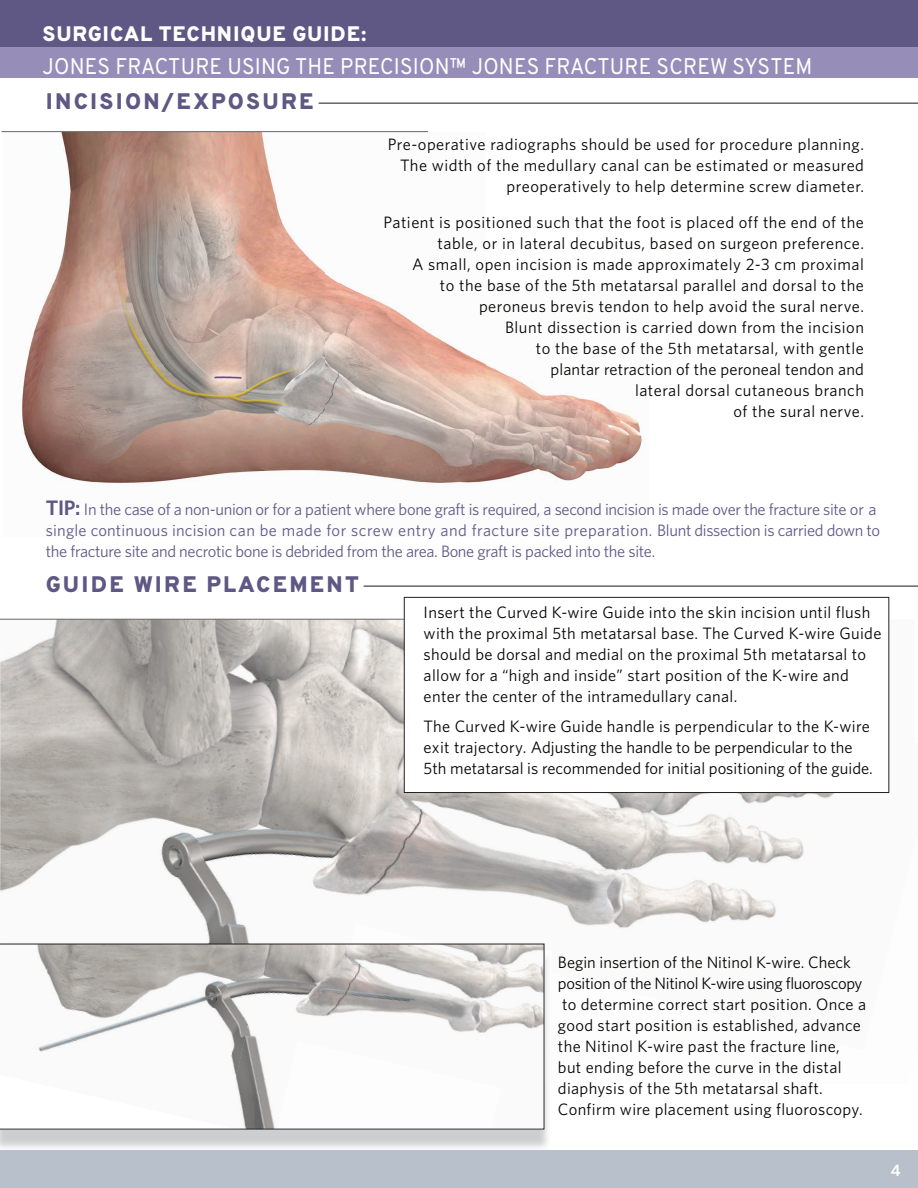
<style>
.page{position:relative;width:918px;height:1188px;background:#fff}
.page>*{position:absolute;margin:0;border:0;box-sizing:border-box;transform-origin:0 0}
.t1{font:22.65px "Overpass";letter-spacing:.01em;color:#fff;scale:.93 1}
.t2{font:800 22.5px "Overpass";letter-spacing:.1em;color:#5f5784}
.t3{font:800 21px "Overpass";letter-spacing:.04em;color:#fff}
.t4{font:16.5px/21px "Whitney";letter-spacing:.02em;color:#040503;text-align:right}
.t5{font:16.5px/21px "Whitney";letter-spacing:-.02em;color:#615986}
.t6{font:16.5px/21px "Whitney";color:#040503}
.t7{font:600 16.5px "Whitney";color:#fff}
.s1{font-weight:600;font-size:21px;color:#5f5784}
.s2{color:#615985}
</style>
<div class="page">
<div style="left:0;top:0;width:918px;height:50px;background:#5f5784"></div>
<div style="left:0;top:48px;width:918px;height:30px;background:#968eb9"></div>
<div style="left:0;top:1150px;width:918px;height:38px;background:#b8c1cb"></div>
<img style="left:3px;top:132px;width:642px;height:352px">
<img style="left:648px;top:619px;width:242px;height:304px">
<img style="left:432px;top:793px;width:216px;height:159px">
<img style="left:169px;top:620px;width:263px;height:324px">
<img style="left:0;top:620px;width:216px;height:254px">
<img style="left:855px;top:832px;width:35px;height:91px">
<img style="left:0;top:835px;width:153px;height:109px">
<img style="left:350px;top:924px;width:87px;height:20px">
<img style="left:134px;top:925px;width:80px;height:19px">
<img style="left:544px;top:952px;width:4px;height:132px">
<svg style="left:0;top:944px;width:544px;height:186px"></svg>
<hr style="left:319px;top:102px;width:599px;height:2px;background:#666">
<hr style="left:364px;top:585px;width:554px;height:2px;background:#666">
<hr style="left:2px;top:131px;width:426px;height:1px;background:#666">
<hr style="left:0;top:619px;width:404px;height:1px;background:#666">
<div style="left:404px;top:597px;width:485px;height:196px;background:#fff"></div>
<div style="left:404px;top:597px;width:485px;height:196px;border:1px solid #231f20"></div>
<p class="t3" style="left:43px;top:21px;width:325px">SURGICAL TECHNIQUE GUIDE:</p>
<h1 class="t1" style="left:43px;top:52px;width:829px">JONES FRACTURE USING THE PRECISION™ JONES FRACTURE SCREW SYSTEM</h1>
<h2 class="t2" style="left:46px;top:87px;width:269px">INCISION/EXPOSURE</h2>
<p class="t4" style="left:388px;top:133px;width:478px">Pre-operative radiographs should be used for procedure planning.<br>The width of the medullary canal can be estimated or measured preoperatively to help determine screw diameter.</p>
<p class="t4" style="left:384px;top:211px;width:482px">Patient is positioned such that the foot is placed off the end of the table, or in lateral decubitus, based on surgeon preference.<br>A small, open incision is made approximately 2-3 cm proximal<br>to the base of the 5th metatarsal parallel and dorsal to the peroneus brevis tendon to help avoid the sural nerve.<br>Blunt dissection is carried down from the incision<br>to the base of the 5th metatarsal, with gentle<br>plantar retraction of the peroneal tendon and<br>lateral dorsal cutaneous branch<br>of the sural nerve.</p>
<p class="t5" style="left:46px;top:499px;width:836px"><span class="s1">TIP:</span> In the case of a non-union or for a patient where bone graft is required, a second incision is made over the fracture site <span class="s2">or a single continuous incision can be made for screw entry and fracture site preparation.</span> Blunt dissection is carried down to the fracture site and necrotic bone is debrided from the area. Bone graft is packed into the site.</p>
<h2 class="t2" style="left:46px;top:570px;width:315px">GUIDE WIRE PLACEMENT</h2>
<p class="t4" style="left:424px;top:601px;width:459px;text-align:left">Insert the Curved K-wire Guide into the skin incision until flush with the proximal 5th metatarsal base. The Curved K-wire Guide should be dorsal and medial on the proximal 5th metatarsal to allow for a “high and inside” start position of the K-wire and enter the center of the intramedullary canal.</p>
<p class="t6" style="left:424px;top:715px;width:451px">The Curved K-wire Guide handle is perpendicular to the K-wire exit trajectory. Adjusting the handle to be perpendicular to the<br>5th metatarsal is recommended for initial positioning of the guide.</p>
<p class="t4" style="left:558px;top:951px;width:310px;text-align:left">Begin insertion of the Nitinol K-wire. Check position of the Nitinol K-wire using fluoroscopy to determine correct start position. Once a good start position is established, advance the Nitinol K-wire past the fracture line, but ending before the curve in the distal diaphysis of the 5th metatarsal shaft.<br>Confirm wire placement using fluoroscopy.</p>
<p class="t7" style="left:891px;top:1160px;width:11px">4</p>
</div>
